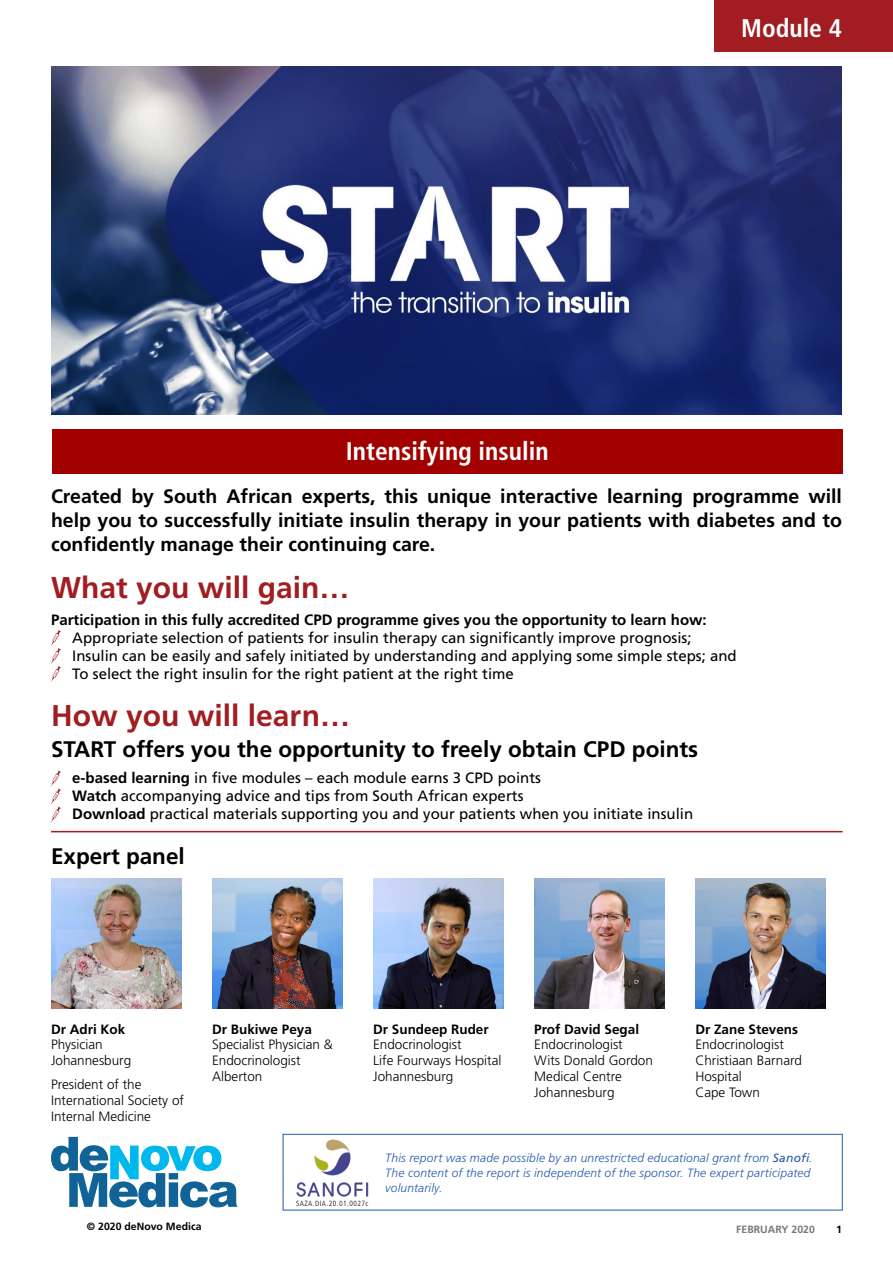
<style>
.page{position:relative;width:893px;height:1263px;background:#fff}
.page>*{position:absolute;margin:0;border:0;box-sizing:border-box;transform-origin:0 0}
.t1{font:700 30px "Frutiger LT Std";color:#a11d21}
.t2{font:700 condensed 25.5px "Frutiger LT Std";color:#fff}
.t3{font:700 22.5px "Frutiger LT Std";color:#000}
.t4{font:700 19.5px/24px "Frutiger LT Std";color:#000;text-align:justify}
.t5{font:15px/18px "Frutiger LT Std";color:#000}
.t6{font:700 15px "Frutiger LT Std";color:#000}
.t7{font:300 13.5px/15.8px "Frutiger LT Std";color:#000}
.t8{font:700 13.5px "Frutiger LT Std";color:#000}
.t9{font:italic 300 12px/15px "Frutiger LT Std";letter-spacing:.015em;color:#2359a8}
.t10{font:700 10.5px "Frutiger LT Std";color:#000}
.t11{font:700 10.5px "Frutiger LT Std";color:#77787b}
.t12{font:300 condensed 7.5px "Frutiger LT Std";letter-spacing:.06em;color:#000}
.s1{font-weight:700}
.s2{font-weight:400}
</style>
<div class="page">
<div style="left:714px;top:0;width:179px;height:51px;background:#a11d21"></div>
<img style="left:51px;top:66px;width:791px;height:349px">
<img style="left:373px;top:879px;width:130px;height:130px">
<img style="left:51px;top:879px;width:130px;height:130px">
<img style="left:212px;top:879px;width:130px;height:130px">
<img style="left:534px;top:879px;width:130px;height:130px">
<img style="left:695px;top:879px;width:130px;height:130px">
<svg style="left:51px;top:1137px;width:186px;height:70px"></svg>
<svg style="left:51px;top:630px;width:10px;height:52px"></svg>
<svg style="left:51px;top:770px;width:10px;height:53px"></svg>
<hr style="left:51px;top:831px;width:792px;height:1px;background:#a11d21">
<div style="left:52px;top:430px;width:791px;height:44px;background:#a30000"></div>
<div style="left:283px;top:1134px;width:560px;height:76px;border:1px solid #2359a8"></div>
<img style="left:296px;top:1139px;width:72px;height:57px">
<h2 class="t2" style="left:346px;top:436px;width:204px">Intensifying insulin</h2>
<h2 class="t2" style="left:741px;top:13px;width:102px">Module 4</h2>
<h3 class="t4" style="left:51px;top:484px;width:792px">Created by South African experts, this unique interactive learning programme will help you to successfully initiate insulin therapy in your patients with diabetes and to confidently manage their continuing care.</h3>
<h1 class="t1" style="left:51px;top:570px;width:300px">What you will gain…</h1>
<p class="t6" style="left:51px;top:611px;width:657px">Participation in this fully accredited CPD programme gives you the opportunity to learn how:</p>
<p class="t5" style="left:72px;top:629px;width:666px">Appropriate selection of patients for insulin therapy can significantly improve prognosis;<br>Insulin can be easily and safely initiated by understanding and applying some simple steps; and<br>To select the right insulin for the right patient at the right time</p>
<h1 class="t1" style="left:51px;top:698px;width:300px">How you will learn…</h1>
<h3 class="t3" style="left:51px;top:736px;width:649px">START offers you the opportunity to freely obtain CPD points</h3>
<p class="t5" style="left:72px;top:769px;width:622px"><span class="s1">e-based learning</span> in five modules – each module earns 3 CPD points<br><span class="s1">Watch</span> accompanying advice and tips from South African experts<br><span class="s1">Download</span> practical materials supporting you and your patients when you initiate insulin</p>
<h3 class="t3" style="left:51px;top:843px;width:135px">Expert panel</h3>
<p class="t8" style="left:51px;top:1021px;width:76px">Dr Adri Kok</p>
<p class="t7" style="left:51px;top:1037px;width:82px">Physician<br>Johannesburg</p>
<p class="t7" style="left:51px;top:1077px;width:134px">President of the<br>International Society of<br>Internal Medicine</p>
<p class="t8" style="left:212px;top:1021px;width:101px">Dr Bukiwe Peya</p>
<p class="t7" style="left:212px;top:1037px;width:122px">Specialist Physician &amp;<br>Endocrinologist<br>Alberton</p>
<p class="t8" style="left:373px;top:1021px;width:117px">Dr Sundeep Ruder</p>
<p class="t7" style="left:373px;top:1037px;width:130px">Endocrinologist<br>Life Fourways Hospital<br>Johannesburg</p>
<p class="t8" style="left:534px;top:1021px;width:106px">Prof David Segal</p>
<p class="t7" style="left:534px;top:1037px;width:120px">Endocrinologist<br>Wits Donald Gordon<br>Medical Centre<br>Johannesburg</p>
<p class="t8" style="left:695px;top:1021px;width:104px">Dr Zane Stevens</p>
<p class="t7" style="left:695px;top:1037px;width:108px">Endocrinologist<br>Christiaan Barnard<br>Hospital<br>Cape Town</p>
<p class="t10" style="left:87px;top:1220px;width:116px">© 2020 deNovo Medica</p>
<p class="t12" style="left:296px;top:1199px;width:74px">SAZA.DIA.20.01.0027c</p>
<p class="t9" style="left:385px;top:1150px;width:429px">This report was made possible by an unrestricted educational grant from <span class="s2">Sanofi</span>.<br>The content of the report is independent of the sponsor. The expert participated voluntarily.</p>
<p class="t11" style="left:736px;top:1223px;width:80px">FEBRUARY 2020</p>
<p class="t10" style="left:836px;top:1223px;width:7px">1</p>
</div>
